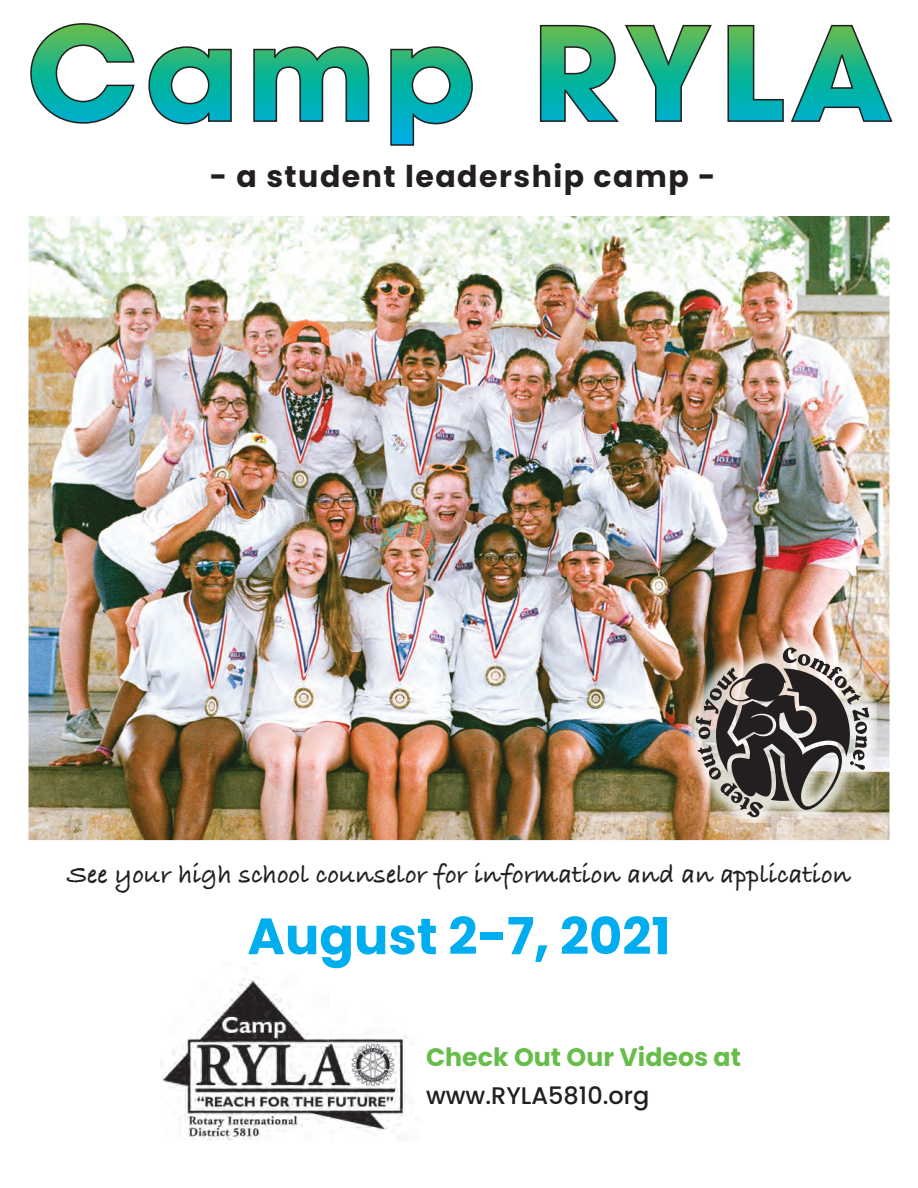
<style>
.page{position:relative;width:918px;height:1188px;background:#fff}
.page>*{position:absolute;margin:0;border:0;box-sizing:border-box;transform-origin:0 0}
.t1{font:700 51px "Poppins";color:#00aeef}
.t2{font:700 30px "Poppins";letter-spacing:.05em;color:#231f20}
.t3{font:700 27px "Bradley Hand ITCTT";color:#231f20}
.t4{font:700 25.2px "Poppins";color:#67bd4a}
.t5{font:500 24px "Poppins";color:#231f20}
</style>
<div class="page">
<img style="left:30px;top:217px;width:858px;height:622px">
<div style="left:688px;top:639px;width:188px;height:184px;background:#fff;opacity:.75"></div>
<img style="left:695px;top:647px;width:174px;height:171px">
<img style="left:162px;top:976px;width:245px;height:165px">
<svg style="left:30px;top:23px;width:863px;height:123px"></svg>
<p class="t2" style="left:210px;top:159px;width:507px">- a student leadership camp -</p>
<p class="t3" style="left:67px;top:854px;width:785px">See your high school counselor for information and an application</p>
<p class="t1" style="left:247px;top:907px;width:425px">August 2-7, 2021</p>
<p class="t4" style="left:426px;top:1043px;width:316px">Check Out Our Videos at</p>
<p class="t5" style="left:426px;top:1081px;width:225px">www.RYLA5810.org</p>
</div>
